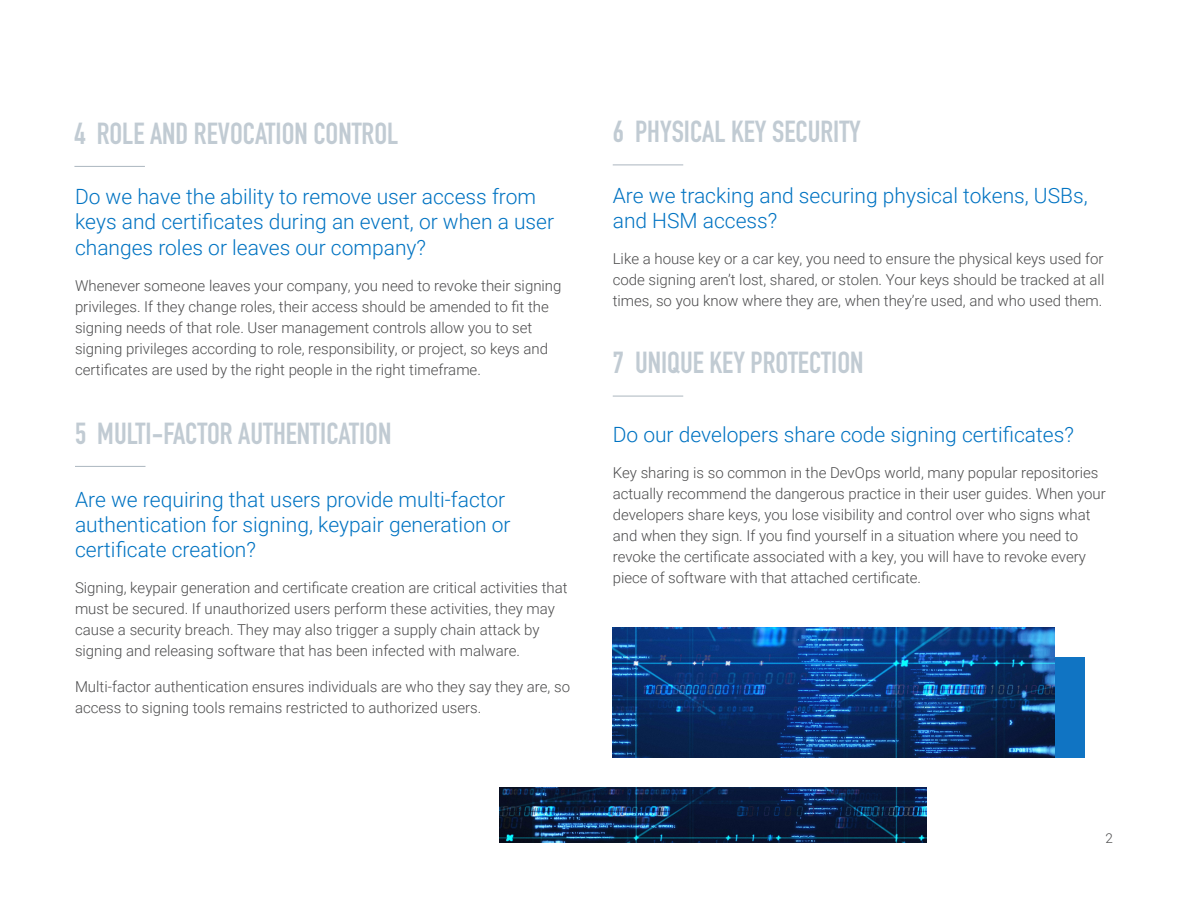
<style>
.page{position:relative;width:1188px;height:918px;background:#fff}
.page>*{position:absolute;margin:0;border:0;box-sizing:border-box;transform-origin:0 0}
.H4_-_12_Auto_0__4C4C{font:700 30px "DIN Condensed";color:#c1cbd3}
.H3B_-_14_Auto_0__017{font:300 21px/25.2px "Roboto";color:#0073c2}
.P2B_Following_H1_H2{font:300 15px/21px "Roboto";color:#4c4c4d}
.P3_Page_Numbers_Doc{font:300 13.5px "Roboto";color:#4c4c4d}
</style>
<div class="page">
<hr style="left:75px;top:466px;width:71px;height:1px;background:#abb6bf">
<hr style="left:613px;top:165px;width:70px;height:1px;background:#abb6bf">
<hr style="left:613px;top:396px;width:70px;height:1px;background:#abb6bf">
<hr style="left:74px;top:166px;width:71px;height:1px;background:#abb6bf">
<div style="left:643px;top:658px;width:442px;height:100px;background:#1074c3"></div>
<img style="left:613px;top:628px;width:442px;height:130px">
<img style="left:500px;top:788px;width:427px;height:55px">
<p class="H4_-_12_Auto_0__4C4C" style="left:74px;top:114px;width:325px">4 ROLE AND REVOCATION CONTROL</p>
<p class="H3B_-_14_Auto_0__017" style="left:75px;top:183px;width:481px">Do we have the ability to remove user access from keys and certificates during an event, or when a user changes roles or leaves our company?</p>
<p class="P2B_Following_H1_H2" style="left:75px;top:274px;width:488px">Whenever someone leaves your company, you need to revoke their signing privileges. If they change roles, their access should be amended to fit the signing needs of that role. User management controls allow you to set signing privileges according to role, responsibility, or project, so keys and certificates are used by the right people in the right timeframe.</p>
<p class="H4_-_12_Auto_0__4C4C" style="left:75px;top:413px;width:318px">5 MULTI-FACTOR AUTHENTICATION</p>
<p class="H3B_-_14_Auto_0__017" style="left:75px;top:486px;width:437px">Are we requiring that users provide multi-factor authentication for signing, keypair generation or certificate creation?</p>
<p class="P2B_Following_H1_H2" style="left:75px;top:577px;width:494px">Signing, keypair generation and certificate creation are critical activities that must be secured. If unauthorized users perform these activities, they may cause a security breach. They may also trigger a supply chain attack by signing and releasing software that has been infected with malware.</p>
<p class="P2B_Following_H1_H2" style="left:75px;top:676px;width:497px">Multi-factor authentication ensures individuals are who they say they are, so access to signing tools remains restricted to authorized users.</p>
<p class="H4_-_12_Auto_0__4C4C" style="left:613px;top:111px;width:250px">6 PHYSICAL KEY SECURITY</p>
<p class="H3B_-_14_Auto_0__017" style="left:613px;top:182px;width:476px">Are we tracking and securing physical tokens, USBs, and HSM access?</p>
<p class="P2B_Following_H1_H2" style="left:613px;top:248px;width:493px;text-align:justify">Like a house key or a car key, you need to ensure the physical keys used for code signing aren’t lost, shared, or stolen. Your keys should be tracked at all times, so you know where they are, when they’re used, and who used them.</p>
<p class="H4_-_12_Auto_0__4C4C" style="left:613px;top:343px;width:252px">7 UNIQUE KEY PROTECTION</p>
<p class="H3B_-_14_Auto_0__017" style="left:613px;top:421px;width:463px">Do our developers share code signing certificates?</p>
<p class="P2B_Following_H1_H2" style="left:613px;top:461px;width:495px">Key sharing is so common in the DevOps world, many popular repositories actually recommend the dangerous practice in their user guides. When your developers share keys, you lose visibility and control over who signs what and when they sign. If you find yourself in a situation where you need to revoke the certificate associated with a key, you will have to revoke every piece of software with that attached certificate.</p>
<p class="P3_Page_Numbers_Doc" style="left:1106px;top:829px;width:9px">2</p>
</div>
